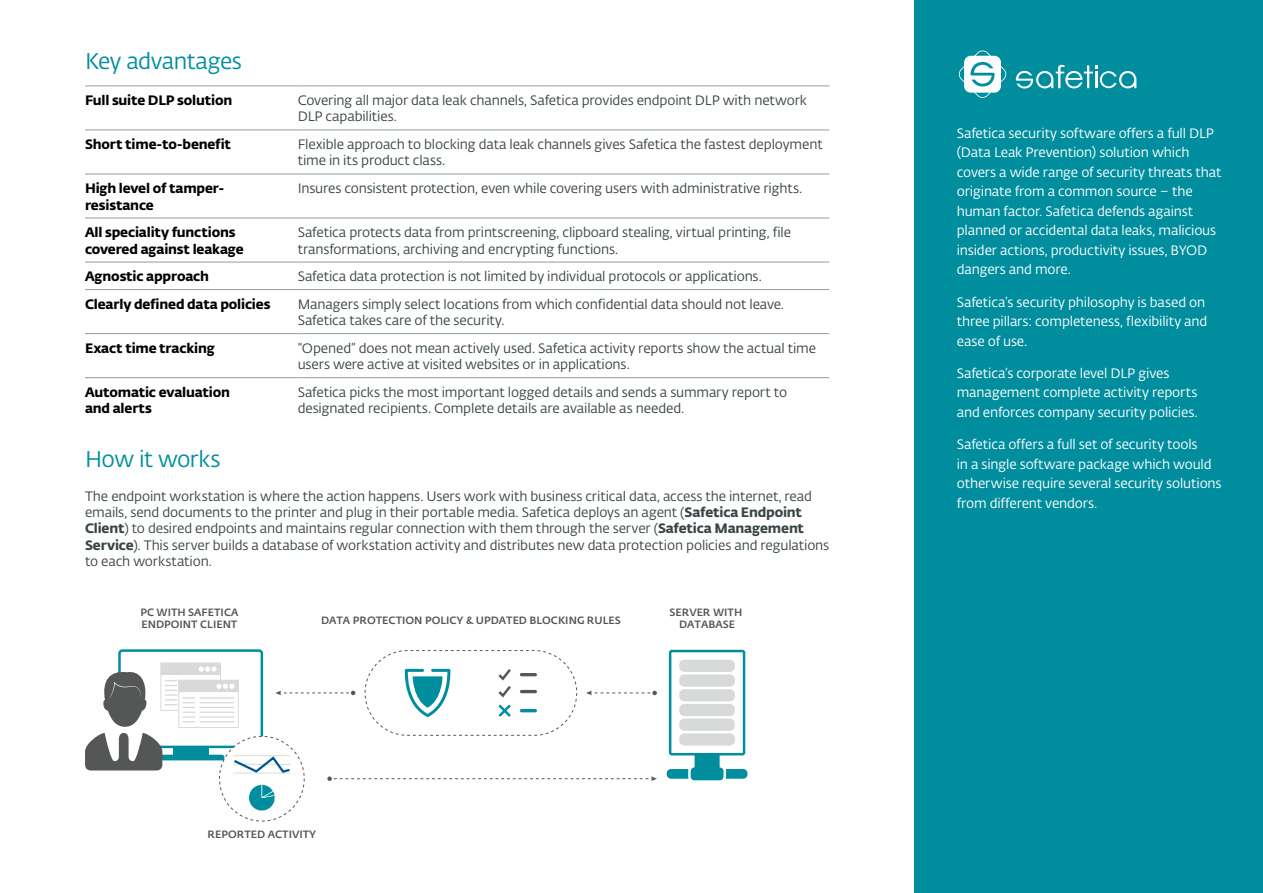
<style>
.page{position:relative;width:1263px;height:893px;background:#fff}
.page>*{position:absolute;margin:0;border:0;box-sizing:border-box;transform-origin:0 0}
.t1{font:22.5px "Fedra Sans Alt Pro Book LF";letter-spacing:-.025em;color:#008e9e}
.t2{font:13.5px/16.5px "Fedra Sans Alt Pro Book LF";letter-spacing:-.01em;color:#3a4446}
.t3{font:13.5px/19.5px "Fedra Sans Alt Pro Book LF";letter-spacing:-.01em;color:#fff}
.t4{font:13.5px/16.5px "Fedra Sans Alt Pro Bold LF";letter-spacing:-.01em;color:#000}
.t5{font:10.5px/12.6px "Fedra Sans Alt Pro Med LF";color:#555756;text-align:center}
.s1{font-family:"Fedra Sans Alt Pro Bold LF"}
</style>
<div class="page">
<div style="left:914px;top:0;width:349px;height:893px;background:#008e9e"></div>
<hr style="left:85px;top:86px;width:213px;height:1px;background:#9d9e9e">
<hr style="left:298px;top:86px;width:531px;height:1px;background:#9d9e9e">
<hr style="left:85px;top:130px;width:213px;height:1px;background:#929b9d">
<hr style="left:298px;top:130px;width:531px;height:1px;background:#929b9d">
<hr style="left:85px;top:174px;width:213px;height:1px;background:#929b9d">
<hr style="left:298px;top:174px;width:531px;height:1px;background:#929b9d">
<hr style="left:85px;top:218px;width:213px;height:1px;background:#929b9d">
<hr style="left:298px;top:218px;width:531px;height:1px;background:#929b9d">
<hr style="left:85px;top:262px;width:213px;height:1px;background:#929b9d">
<hr style="left:298px;top:262px;width:531px;height:1px;background:#929b9d">
<hr style="left:85px;top:289px;width:213px;height:1px;background:#929b9d">
<hr style="left:298px;top:289px;width:531px;height:1px;background:#929b9d">
<hr style="left:85px;top:333px;width:213px;height:1px;background:#929b9d">
<hr style="left:298px;top:333px;width:531px;height:1px;background:#929b9d">
<hr style="left:85px;top:377px;width:213px;height:1px;background:#929b9d">
<hr style="left:298px;top:377px;width:531px;height:1px;background:#929b9d">
<div style="left:667px;top:769px;width:80px;height:10px;background:#008e9e;border-radius:4px"></div>
<div style="left:689px;top:766px;width:36px;height:15px;background:#008e9e;border-radius:5px"></div>
<div style="left:688px;top:765px;width:38px;height:18px;border:2px solid #fff;border-radius:5px"></div>
<div style="left:694px;top:740px;width:26px;height:39px;background:#008e9e;border-radius:2px"></div>
<div style="left:670px;top:651px;width:74px;height:103px;background:#fff;border-radius:2px"></div>
<div style="left:669px;top:650px;width:76px;height:105px;border:2px solid #008e9e;border-radius:2px"></div>
<div style="left:679px;top:733px;width:56px;height:13px;background:#d8dada;border-radius:5px"></div>
<div style="left:679px;top:719px;width:56px;height:12px;background:#d8dada;border-radius:5px"></div>
<div style="left:679px;top:704px;width:56px;height:12px;background:#d8dada;border-radius:5px"></div>
<div style="left:679px;top:689px;width:56px;height:12px;background:#d8dada;border-radius:5px"></div>
<div style="left:679px;top:674px;width:56px;height:13px;background:#d8dada;border-radius:5px"></div>
<div style="left:679px;top:660px;width:56px;height:12px;background:#d8dada;border-radius:5px"></div>
<div style="left:118px;top:649px;width:145px;height:99px;border:2px solid #008e9e;border-radius:3px"></div>
<div style="left:161px;top:663px;width:59px;height:12px;background:#d8dada"></div>
<svg style="left:85px;top:666px;width:572px;height:145px"></svg>
<svg style="left:1016px;top:65px;width:120px;height:24px"></svg>
<svg style="left:959px;top:50px;width:48px;height:48px"></svg>
<h1 class="t1" style="left:85px;top:45px;width:158px">Key advantages</h1>
<p class="t4" style="left:85px;top:91px;width:149px">Full suite DLP solution</p>
<p class="t2" style="left:298px;top:92px;width:511px">Covering all major data leak channels, Safetica provides endpoint DLP with network<br>DLP capabilities.</p>
<p class="t4" style="left:85px;top:135px;width:148px">Short time-to-benefit</p>
<p class="t2" style="left:298px;top:136px;width:527px">Flexible approach to blocking data leak channels gives Safetica the fastest deployment time in its product class.</p>
<p class="t4" style="left:85px;top:179px;width:141px">High level of tamper&shy;resistance</p>
<p class="t2" style="left:298px;top:180px;width:506px">Insures consistent protection, even while covering users with administrative rights.</p>
<p class="t4" style="left:85px;top:223px;width:160px">All speciality functions covered against leakage</p>
<p class="t2" style="left:298px;top:224px;width:495px">Safetica protects data from printscreening, clipboard stealing, virtual printing, file transformations, archiving and encrypting functions.</p>
<p class="t4" style="left:85px;top:267px;width:125px">Agnostic approach</p>
<p class="t2" style="left:298px;top:268px;width:466px">Safetica data protection is not limited by individual protocols or applications.</p>
<p class="t4" style="left:85px;top:295px;width:187px">Clearly defined data policies</p>
<p class="t2" style="left:298px;top:295px;width:488px">Managers simply select locations from which confidential data should not leave.<br>Safetica takes care of the security.</p>
<p class="t4" style="left:85px;top:339px;width:131px">Exact time tracking</p>
<p class="t2" style="left:298px;top:339px;width:520px">“Opened” does not mean actively used. Safetica activity reports show the actual time users were active at visited websites or in applications.</p>
<p class="t4" style="left:85px;top:383px;width:146px">Automatic evaluation and alerts</p>
<p class="t2" style="left:298px;top:383px;width:491px">Safetica picks the most important logged details and sends a summary report to designated recipients. Complete details are available as needed.</p>
<h1 class="t1" style="left:85px;top:443px;width:137px">How it works</h1>
<p class="t2" style="left:85px;top:487px;width:746px">The endpoint workstation is where the action happens. Users work with business critical data, access the internet, read emails, send documents to the printer and plug in their portable media. Safetica deploys an agent (<span class="s1">Safetica Endpoint Client</span>) to desired endpoints and maintains regular connection with them through the server (<span class="s1">Safetica Management Service</span>). This server builds a database of workstation activity and distributes new data protection policies and regulations to each workstation.</p>
<p class="t5" style="left:140px;top:605px;width:100px;text-align:left">PC WITH SAFETICA<br>ENDPOINT CLIENT</p>
<p class="t5" style="left:321px;top:613px;width:301px">DATA PROTECTION POLICY &amp; UPDATED BLOCKING RULES</p>
<p class="t5" style="left:669px;top:605px;width:74px">SERVER WITH<br>DATABASE</p>
<p class="t5" style="left:207px;top:828px;width:110px">REPORTED ACTIVITY</p>
<p class="t3" style="left:957px;top:123px;width:266px">Safetica security software offers a full DLP (Data Leak Prevention) solution which covers a wide range of security threats that originate from a common source – the human factor. Safetica defends against planned or accidental data leaks, malicious insider actions, productivity issues, BYOD dangers and more.</p>
<p class="t3" style="left:957px;top:292px;width:252px">Safetica’s security philosophy is based on three pillars: completeness, flexibility and ease of use.</p>
<p class="t3" style="left:957px;top:363px;width:242px">Safetica’s corporate level DLP gives management complete activity reports and enforces company security policies.</p>
<p class="t3" style="left:957px;top:434px;width:266px">Safetica offers a full set of security tools<br>in a single software package which would otherwise require several security solutions from different vendors.</p>
</div>
